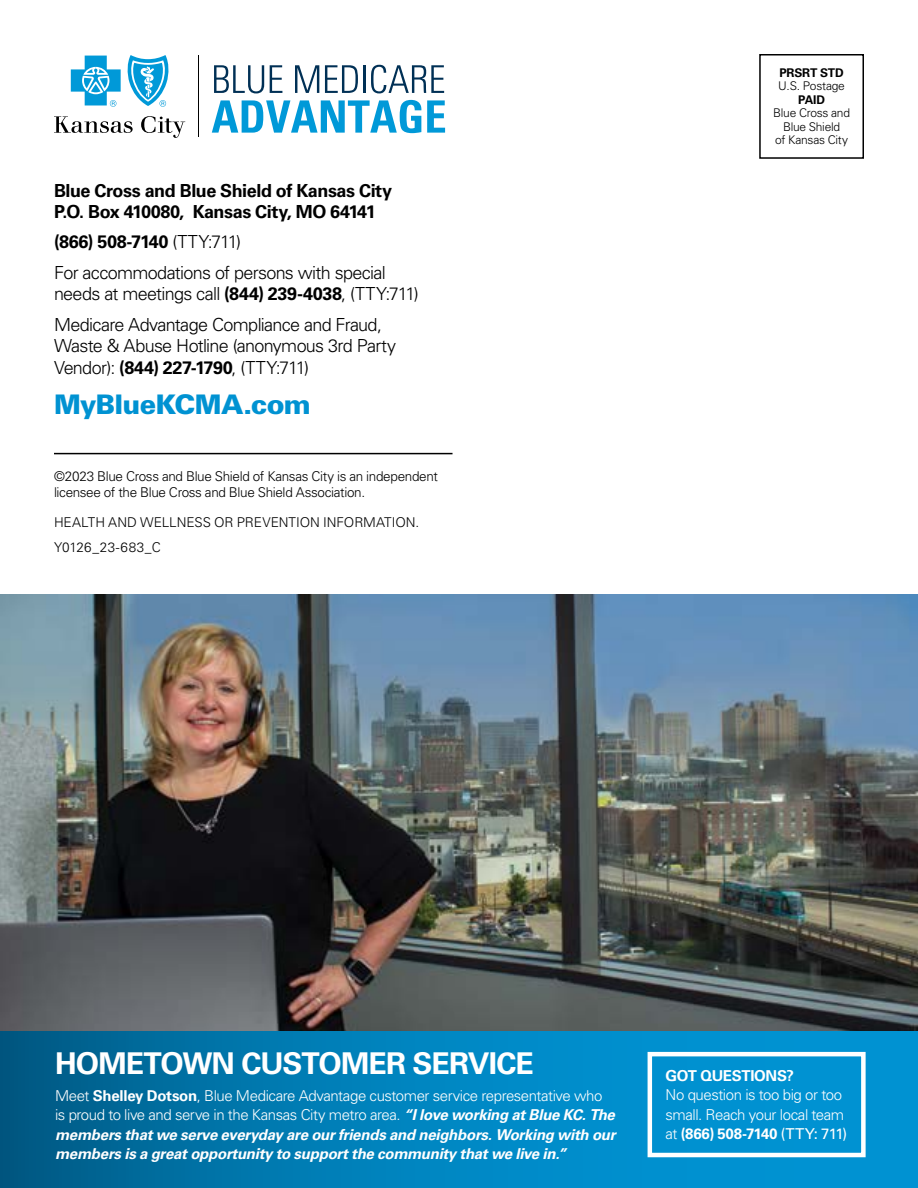
<style>
.page{position:relative;width:918px;height:1188px;background:#fff}
.page>*{position:absolute;margin:0;border:0;box-sizing:border-box;transform-origin:0 0}
.t1{font:700 30px "Univers LT Std";letter-spacing:-.03em;color:#fff}
.t2{font:900 27px "Univers LT Std";letter-spacing:-.03em;color:#0092d2}
.t3{font:300 18px/30.3px "Univers LT Std";letter-spacing:-.04em;color:#000}
.t4{font:700 18px/21.6px "Univers LT Std";letter-spacing:-.025em;color:#000}
.t5{font:italic 700 15px/19.5px "Univers LT Std";letter-spacing:-.02em;color:#fff}
.t6{font:300 15px/19.5px "Univers LT Std";letter-spacing:-.03em;color:#fff}
.t7{font:700 15px "Univers LT Std";letter-spacing:-.025em;color:#fff}
.t8{font:300 13.5px/16.5px "Univers LT Std";letter-spacing:-.025em;color:#000}
.t9{font:300 13.5px/25.2px "Univers LT Std";color:#000}
.t10{font:300 12px/13.5px "Univers LT Std";letter-spacing:-.02em;color:#000;text-align:center}
.t11{font:700 12px "Univers LT Std";letter-spacing:-.01em;color:#000}
.s1{font-weight:700}
.s2{font-weight:300;font-style:normal}
.s3{font-style:normal}
.s4{font-weight:400}
</style>
<div class="page">
<div style="left:759px;top:54px;width:105px;height:105px;border:2px solid #000"></div>
<svg style="left:71px;top:56px;width:50px;height:51px"></svg>
<svg style="left:127px;top:55px;width:42px;height:52px"></svg>
<svg style="left:54px;top:116px;width:79px;height:17px"></svg>
<svg style="left:141px;top:116px;width:44px;height:22px"></svg>
<hr style="left:198px;top:56px;width:1px;height:81px;background:#000">
<svg style="left:214px;top:65px;width:50px;height:28px"></svg>
<svg style="left:270px;top:65px;width:12px;height:28px"></svg>
<svg style="left:295px;top:65px;width:24px;height:28px"></svg>
<svg style="left:325px;top:65px;width:33px;height:28px"></svg>
<hr style="left:363px;top:65px;width:3px;height:28px;background:#003055">
<svg style="left:371px;top:65px;width:73px;height:28px"></svg>
<svg style="left:212px;top:100px;width:233px;height:33px"></svg>
<hr style="left:54px;top:453px;width:399px;height:1px;background:#000">
<img style="left:0;top:594px;width:918px;height:438px">
<svg style="left:0;top:1032px;width:918px;height:156px;background:#007db5"></svg>
<svg style="left:645px;top:1050px;width:223px;height:110px;background:#1d9dd6"></svg>
<p class="t4" style="left:54px;top:180px;width:340px">Blue Cross and Blue Shield of Kansas City<br>P.O. Box 410080, Kansas City, MO 64141</p>
<p class="t3" style="left:54px;top:227px;width:333px"><span class="s1">(866) 508-7140</span> (TTY:711)<br>For accommodations of persons with special</p>
<p class="t3" style="left:54px;top:279px;width:366px">needs at meetings call <span class="s1">(844) 239-4038</span>, (TTY:711)<br>Medicare Advantage Compliance and Fraud,</p>
<p class="t3" style="left:54px;top:335px;width:344px;line-height:21.6px">Waste &amp; Abuse Hotline (anonymous 3rd Party<br>Vendor): <span class="s1">(844) 227-1790</span>, (TTY:711)</p>
<h2 class="t2" style="left:54px;top:387px;width:258px">MyBlueKCMA.com</h2>
<p class="t8" style="left:54px;top:468px;width:385px">©2023 Blue Cross and Blue Shield of Kansas City is an independent licensee of the Blue Cross and Blue Shield Association.</p>
<p class="t9" style="left:54px;top:510px;width:367px">HEALTH AND WELLNESS OR PREVENTION INFORMATION.<br>Y0126_23-683_C</p>
<p class="t11" style="left:779px;top:66px;width:66px">PRSRT STD</p>
<p class="t10" style="left:778px;top:79px;width:68px">U.S. Postage</p>
<p class="t11" style="left:798px;top:93px;width:29px">PAID</p>
<p class="t10" style="left:773px;top:106px;width:78px">Blue Cross and<br>Blue Shield<br>of Kansas City</p>
<h1 class="t1" style="left:55px;top:1046px;width:480px">HOMETOWN CUSTOMER SERVICE</h1>
<p class="t5" style="left:55px;top:1086px;width:562px"><span class="s2">Meet</span> <span class="s3">Shelley Dotson</span><span class="s2">, Blue Medicare Advantage customer service representative who is proud to live and serve in the Kansas City metro area.</span> “I love working at Blue KC. The members that we serve everyday are our friends and neighbors. Working with our members is a great opportunity to support the community that we live in.”</p>
<p class="t7" style="left:666px;top:1067px;width:130px">GOT QUESTIONS?</p>
<p class="t6" style="left:666px;top:1085px;width:183px">No question is too big or too small. Reach your local team at <span class="s1">(866) 508-7140</span> <span class="s4">(TTY: 711)</span></p>
</div>
